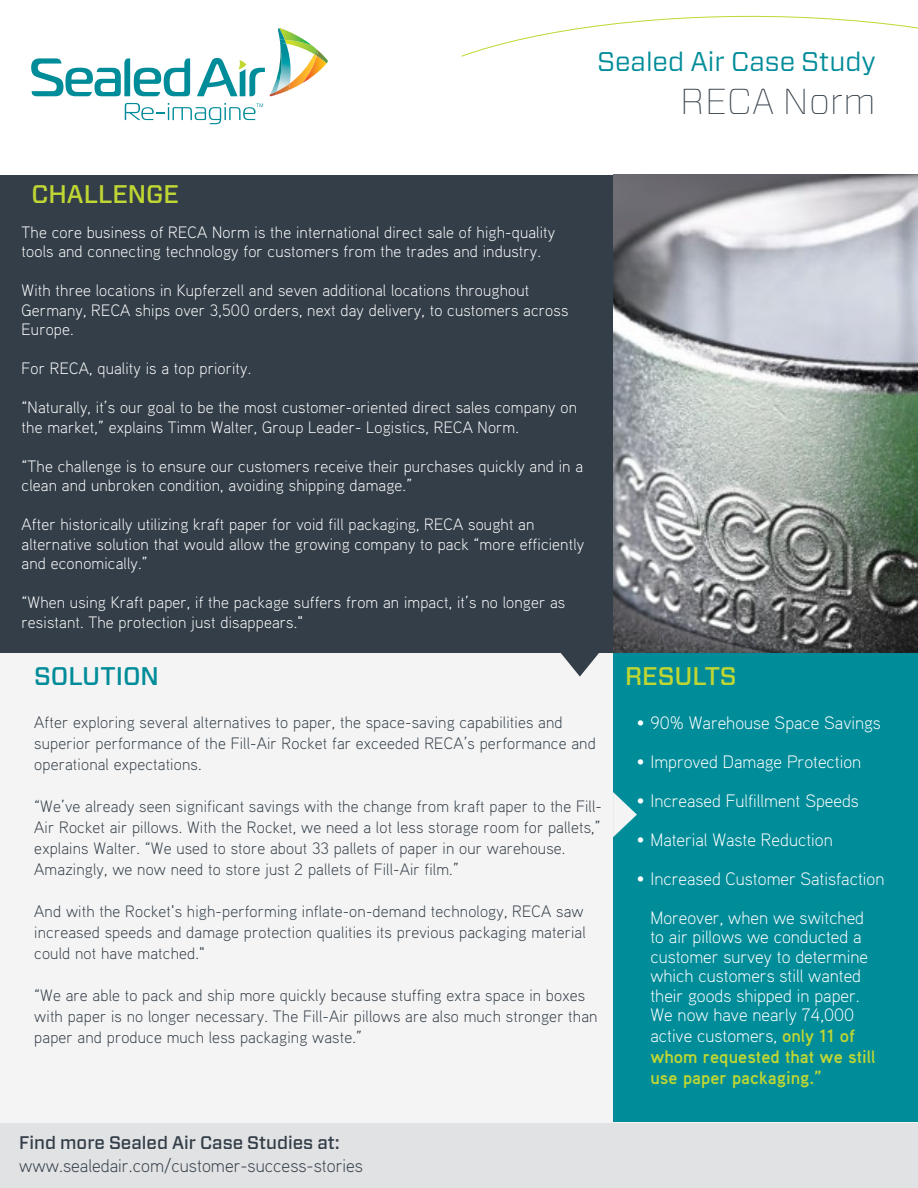
<style>
.page{position:relative;width:918px;height:1188px;background:#fff}
.page>*{position:absolute;margin:0;border:0;box-sizing:border-box;transform-origin:0 0}
.t1{font:100 36px "Forza";color:#333e48}
.t2{font:27px "Forza";color:#008c99}
.t3{font:500 25.5px "Forza";color:#bfd633}
.t4{font:500 25.5px "Forza";color:#008c99}
.t5{font:300 18.3px "Aaux Pro";color:#333e48}
.t6{font:500 18.3px "Forza";color:#333e48}
.t7{font:300 18px/20.1px "Aaux Pro";color:#fff;text-align:center}
.t8{font:300 16.5px/19.5px "Aaux Pro";letter-spacing:.01em;color:#fff}
.t9{font:300 16.5px/21px "Aaux Pro";letter-spacing:.01em;color:#333e48}
.s1{font-weight:700;color:#bfd633}
</style>
<div class="page">
<div style="left:0;top:641px;width:640px;height:522px;background:#f4f4f4"></div>
<div style="left:0;top:175px;width:614px;height:478px;background:#333e48"></div>
<div style="left:614px;top:653px;width:304px;height:535px;background:#008c99"></div>
<div style="left:0;top:1123px;width:918px;height:65px;background:#e1e2e3"></div>
<svg style="left:613px;top:792px;width:24px;height:45px"></svg>
<svg style="left:561px;top:653px;width:38px;height:24px"></svg>
<img style="left:614px;top:175px;width:304px;height:478px">
<svg style="left:125px;top:103px;width:138px;height:21px"></svg>
<svg style="left:31px;top:58px;width:159px;height:38px"></svg>
<svg style="left:197px;top:28px;width:131px;height:69px"></svg>
<svg style="left:461px;top:15px;width:457px;height:42px"></svg>
<h2 class="t2" style="left:597px;top:43px;width:280px">Sealed Air Case Study</h2>
<h1 class="t1" style="left:680px;top:76px;width:198px">RECA Norm</h1>
<h3 class="t3" style="left:32px;top:177px;width:149px">CHALLENGE</h3>
<p class="t8" style="left:22px;top:222px;width:535px">The core business of RECA Norm is the international direct sale of high-quality tools and connecting technology for customers from the trades and industry.</p>
<p class="t8" style="left:22px;top:280px;width:548px">With three locations in Kupferzell and seven additional locations throughout<br>Germany, RECA ships over 3,500 orders, next day delivery, to customers across<br>Europe.</p>
<p class="t8" style="left:22px;top:358px;width:231px">For RECA, quality is a top priority.</p>
<p class="t8" style="left:22px;top:397px;width:557px">“Naturally, it’s our goal to be the most customer-oriented direct sales company on the market,” explains Timm Walter, Group Leader- Logistics, RECA Norm.</p>
<p class="t8" style="left:22px;top:456px;width:563px">“The challenge is to ensure our customers receive their purchases quickly and in a clean and unbroken condition, avoiding shipping damage.”</p>
<p class="t8" style="left:22px;top:514px;width:564px">After historically utilizing kraft paper for void fill packaging, RECA sought an alternative solution that would allow the growing company to pack “more efficiently and economically.”</p>
<p class="t8" style="left:22px;top:592px;width:545px">“When using Kraft paper, if the package suffers from an impact, it’s no longer as resistant. The protection just disappears."</p>
<h3 class="t4" style="left:34px;top:659px;width:126px">SOLUTION</h3>
<p class="t9" style="left:34px;top:711px;width:563px">After exploring several alternatives to paper, the space-saving capabilities and superior performance of the Fill-Air Rocket far exceeded RECA’s performance and operational expectations.</p>
<p class="t9" style="left:34px;top:795px;width:569px">“We’ve already seen significant savings with the change from kraft paper to the Fill-Air Rocket air pillows. With the Rocket, we need a lot less storage room for pallets,” explains Walter. “We used to store about 33 pallets of paper in our warehouse.<br>Amazingly, we now need to store just 2 pallets of Fill-Air film.”</p>
<p class="t9" style="left:34px;top:900px;width:553px">And with the Rocket's high-performing inflate-on-demand technology, RECA saw increased speeds and damage protection qualities its previous packaging material could not have matched."</p>
<p class="t9" style="left:34px;top:984px;width:565px">“We are able to pack and ship more quickly because stuffing extra space in boxes with paper is no longer necessary. The Fill-Air pillows are also much stronger than paper and produce much less packaging waste.”</p>
<p class="t6" style="left:19px;top:1130px;width:322px">Find more Sealed Air Case Studies at:</p>
<p class="t5" style="left:19px;top:1154px;width:345px">www.sealedair.com/customer-success-stories</p>
<h3 class="t3" style="left:625px;top:659px;width:113px">RESULTS</h3>
<p class="t7" style="left:637px;top:712px;width:246px">• 90% Warehouse Space Savings</p>
<p class="t7" style="left:637px;top:751px;width:226px">• Improved Damage Protection</p>
<p class="t7" style="left:637px;top:790px;width:224px">• Increased Fulfillment Speeds</p>
<p class="t7" style="left:637px;top:829px;width:197px">• Material Waste Reduction</p>
<p class="t7" style="left:637px;top:858px;width:249px;line-height:39px">• Increased Customer Satisfaction<br>Moreover, when we switched</p>
<p class="t7" style="left:650px;top:926px;width:227px;text-align:left">to air pillows we conducted a customer survey to determine which customers still wanted their goods shipped in paper.<br>We now have nearly 74,000 active customers, <span class="s1">only 11 of whom requested that we still use paper packaging.”</span></p>
</div>
